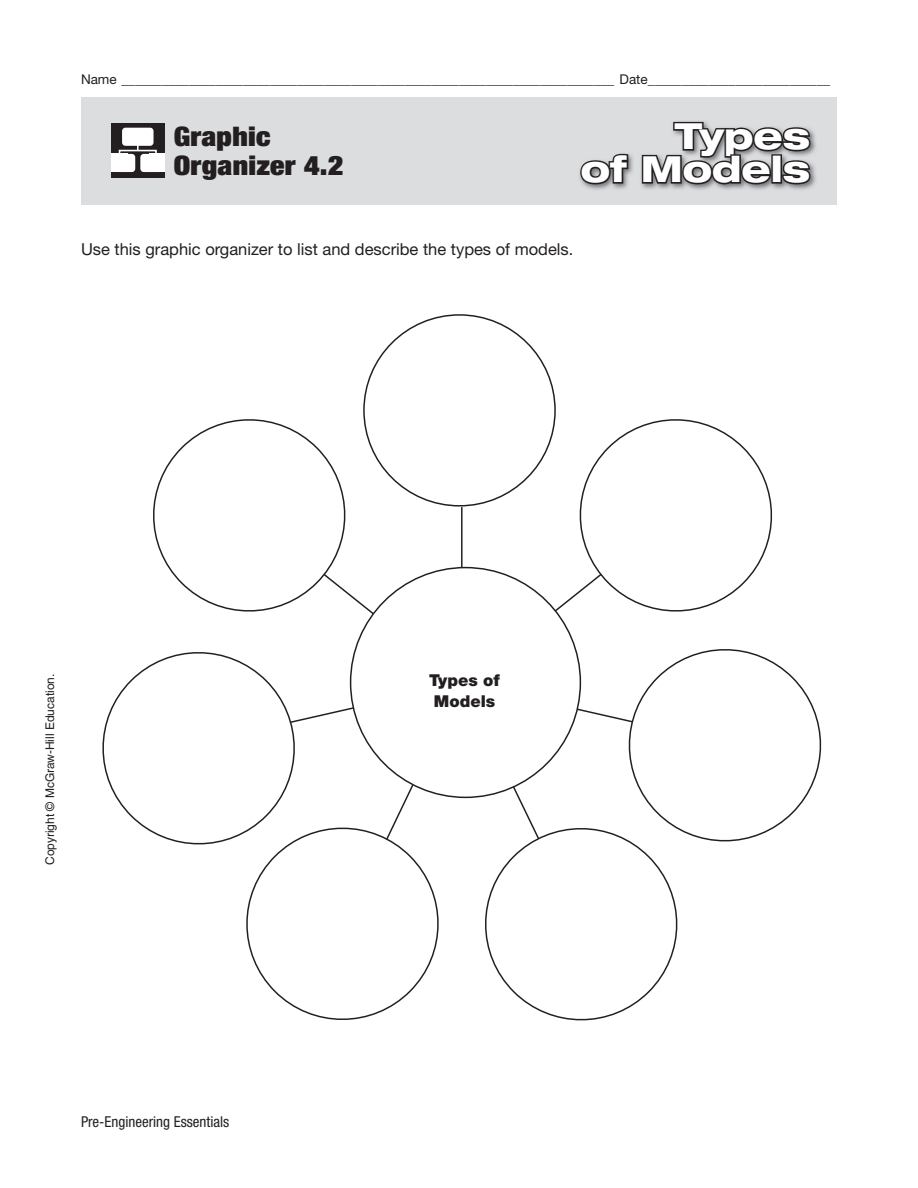
<style>
.page{position:relative;width:918px;height:1188px;background:#fff}
.page>*{position:absolute;margin:0;border:0;box-sizing:border-box;transform-origin:0 0}
.t1{font:800 expanded 36px/33px "Helvetica Neue LT Std";color:#fff;text-align:right}
.t2{font:900 condensed 27px/29.2px "Helvetica Neue LT Std";letter-spacing:.01em;color:#231f20;scale:1.1 1}
.t3{font:16.5px "Helvetica Neue LT Std";color:#231f20}
.t4{font:900 16.35px/20.9px "Helvetica Neue LT Std";color:#231f20}
.t5{font:condensed 15px "Helvetica Neue LT Std";color:#231f20}
.t6{font:13.5px "Helvetica Neue LT Std";color:#231f20}
.t7{font:12px "Helvetica LT Std";color:#231f20}
</style>
<div class="page">
<div style="left:81px;top:98px;width:756px;height:108px;background:#dcdddf"></div>
<img style="left:585px;top:131px;width:231px;height:59px">
<svg style="left:579px;top:152px;width:51px;height:34px"></svg>
<svg style="left:640px;top:121px;width:172px;height:69px"></svg>
<div style="left:111px;top:123px;width:54px;height:55px;background:#231f20"></div>
<div style="left:122px;top:128px;width:32px;height:18px;background:#fff;border-radius:3px"></div>
<div style="left:115px;top:154px;width:20px;height:18px;background:#fff;border-radius:3px"></div>
<div style="left:140px;top:154px;width:23px;height:18px;background:#fff;border-radius:3px"></div>
<div style="left:119px;top:150px;width:38px;height:9px;border:2px solid #fff"></div>
<div style="left:111px;top:154px;width:16px;height:18px;background:#fff"></div>
<div style="left:149px;top:154px;width:16px;height:18px;background:#fff"></div>
<svg style="left:246px;top:858px;width:193px;height:162px"></svg>
<svg style="left:655px;top:649px;width:167px;height:193px"></svg>
<svg style="left:272px;top:572px;width:383px;height:286px"></svg>
<svg style="left:569px;top:419px;width:203px;height:201px"></svg>
<svg style="left:474px;top:817px;width:214px;height:204px"></svg>
<hr style="left:461px;top:507px;width:2px;height:173px;background:#231f20">
<div style="left:351px;top:568px;width:229px;height:229px;background:#fff;border-radius:50%"></div>
<svg style="left:102px;top:641px;width:204px;height:214px"></svg>
<svg style="left:153px;top:419px;width:203px;height:201px"></svg>
<p class="t6" style="left:81px;top:71px;width:751px">Name _________________________________________________________________________ Date ___________________________</p>
<h2 class="t2" style="left:174px;top:121px;width:156px">Graphic<br>Organizer 4.2</h2>
<h1 class="t1" style="left:581px;top:119px;width:231px">Types<br>of Models</h1>
<p class="t3" style="left:81px;top:239px;width:494px">Use this graphic organizer to list and describe the types of models.</p>
<p class="t7" style="left:43px;top:865px;width:193px;rotate:-90deg">Copyright © McGraw-Hill Education.</p>
<p class="t5" style="left:81px;top:1113px;width:150px">Pre-Engineering Essentials</p>
<p class="t4" style="left:429px;top:670px;width:72px">Types of<br>Models</p>
</div>
